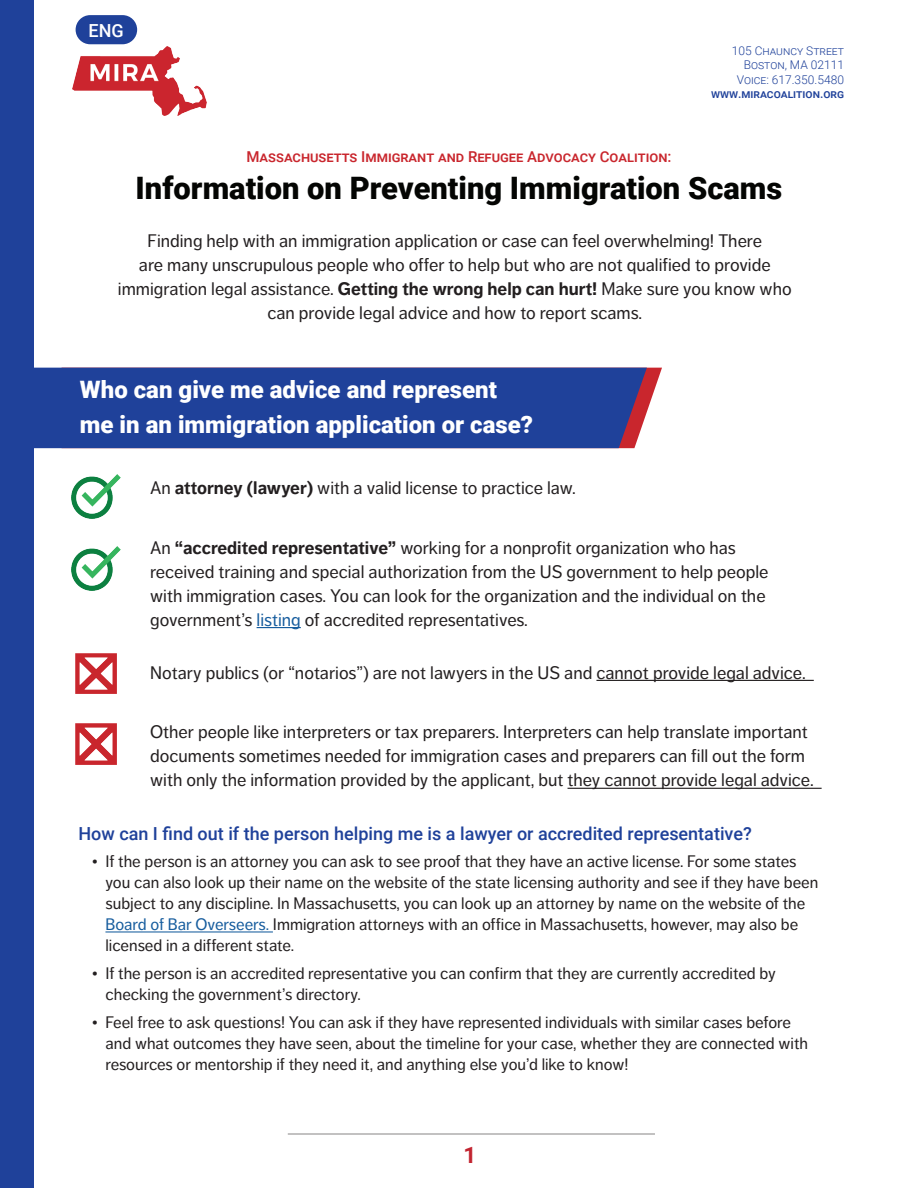
<style>
.page{position:relative;width:918px;height:1188px;background:#fff}
.page>*{position:absolute;margin:0;border:0;box-sizing:border-box;transform-origin:0 0}
.t1{font:900 30.9px "Roboto";color:#040503}
.body_paragraph{font:900 24px/34.5px "Roboto";color:#fff}
.body_paragraph-2{font:700 22.5px "Roboto";color:#c22430}
.body_paragraph-3{font:18px/24px "Dagny Pro";color:#231f20}
.body_paragraph-4{font:500 18px "Roboto";color:#1f419a}
.t2{font:500 18px "Roboto";color:#fff}
.t3{font:16.5px/21px "Dagny Pro";color:#231f20}
.t4{font:500 15px "Roboto";color:#c9262d}
.t5{font:300 12px "Roboto";color:#1f419a}
.t6{font:500 12px "Roboto";color:#1f419a}
.s1{font-weight:700}
.s2{color:#175d9e}
</style>
<div class="page">
<svg style="left:647px;top:368px;width:15px;height:43px"></svg>
<div style="left:33px;top:368px;width:614px;height:80px;background:#1f419a"></div>
<img style="left:72px;top:46px;width:135px;height:69px">
<div style="left:0;top:0;width:33px;height:1188px;background:#1f419a"></div>
<hr style="left:105px;top:931px;width:168px;height:2px;background:#175d9e">
<hr style="left:288px;top:1134px;width:367px;height:1px;background:#231f20">
<hr style="left:257px;top:627px;width:44px;height:1px;background:#175d9e">
<hr style="left:596px;top:680px;width:218px;height:1px;background:#231f20">
<hr style="left:568px;top:788px;width:254px;height:1px;background:#231f20">
<img style="left:71px;top:474px;width:50px;height:44px">
<img style="left:71px;top:546px;width:50px;height:44px">
<img style="left:76px;top:653px;width:40px;height:41px">
<img style="left:76px;top:724px;width:40px;height:40px">
<div style="left:76px;top:15px;width:61px;height:29px;background:#1f419a;border-radius:15px"></div>
<p class="t2" style="left:89px;top:18px;width:37px">ENG</p>
<p class="t5" style="left:732px;top:42px;width:114px">105 Chauncy Street</p>
<p class="t5" style="left:744px;top:57px;width:102px">Boston, MA 02111</p>
<p class="t5" style="left:737px;top:71px;width:109px">Voice: 617.350.5480</p>
<p class="t6" style="left:711px;top:86px;width:134px">www.miracoalition.org</p>
<p class="t4" style="left:246px;top:146px;width:427px">Massachusetts Immigrant and Refugee Advocacy Coalition:</p>
<p class="t1" style="left:136px;top:166px;width:648px">Information on Preventing Immigration Scams</p>
<p class="body_paragraph-3" style="left:118px;top:229px;width:675px;text-align:center">Finding help with an immigration application or case can feel overwhelming! There<br>are many unscrupulous people who offer to help but who are not qualified to provide immigration legal assistance. <span class="s1">Getting the wrong help can hurt!</span> Make sure you know who can provide legal advice and how to report scams.</p>
<p class="body_paragraph" style="left:80px;top:372px;width:455px">Who can give me advice and represent me in an immigration application or case?</p>
<p class="body_paragraph-3" style="left:150px;top:476px;width:427px">An <span class="s1">attorney (lawyer)</span> with a valid license to practice law.</p>
<p class="body_paragraph-3" style="left:150px;top:536px;width:620px">An <span class="s1">“accredited representative”</span> working for a nonprofit organization who has received training and special authorization from the US government to help people with immigration cases. You can look for the organization and the individual on the government’s <span class="s2">listing</span> of accredited representatives.</p>
<p class="body_paragraph-3" style="left:150px;top:660px;width:657px">Notary publics (or “notarios”) are not lawyers in the US and cannot provide legal advice.</p>
<p class="body_paragraph-3" style="left:150px;top:720px;width:665px">Other people like interpreters or tax preparers. Interpreters can help translate important documents sometimes needed for immigration cases and preparers can fill out the form with only the information provided by the applicant, but they cannot provide legal advice.</p>
<p class="body_paragraph-4" style="left:78px;top:821px;width:675px">How can I find out if the person helping me is a lawyer or accredited representative?</p>
<p class="t3" style="left:105px;top:851px;width:714px;text-indent:-13px">• If the person is an attorney you can ask to see proof that they have an active license. For some states you can also look up their name on the website of the state licensing authority and see if they have been subject to any discipline. In Massachusetts, you can look up an attorney by name on the website of the <span class="s2">Board of Bar Overseers.</span> Immigration attorneys with an office in Massachusetts, however, may also be licensed in a different state.</p>
<p class="t3" style="left:105px;top:963px;width:672px;text-indent:-13px">• If the person is an accredited representative you can confirm that they are currently accredited by checking the government’s directory.</p>
<p class="t3" style="left:105px;top:1012px;width:704px;text-indent:-13px">• Feel free to ask questions! You can ask if they have represented individuals with similar cases before and what outcomes they have seen, about the timeline for your case, whether they are connected with resources or mentorship if they need it, and anything else you’d like to know!</p>
<p class="body_paragraph-2" style="left:464px;top:1140px;width:14px">1</p>
</div>
